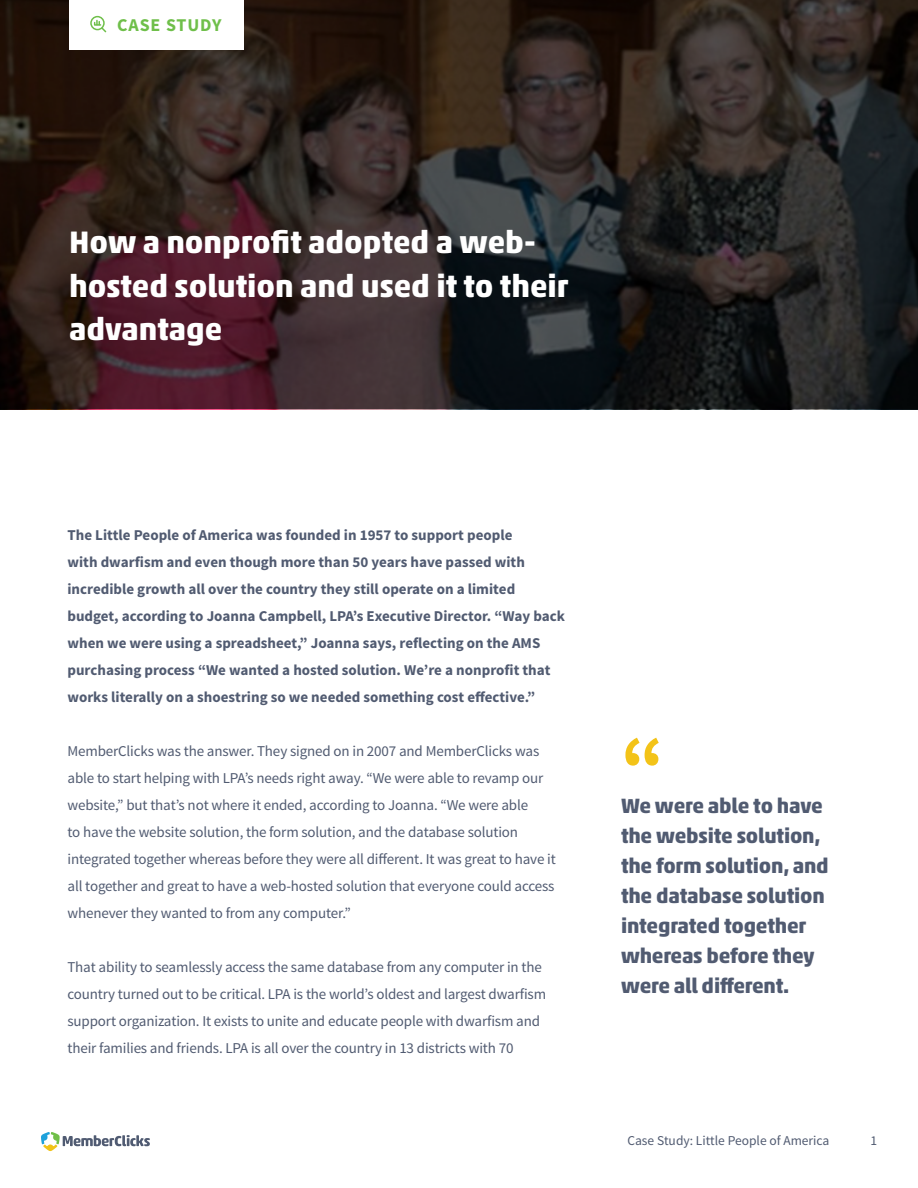
<style>
.page{position:relative;width:918px;height:1188px;background:#fff}
.page>*{position:absolute;margin:0;border:0;box-sizing:border-box;transform-origin:0 0}
.t1{font:700 81px "Source Sans Pro";color:#f3c318}
.t2{font:700 31.5px/43.5px "Akko Pro";color:#fff}
.t3{font:700 21px/30px "Akko Pro";letter-spacing:-.01em;color:#515b71}
.t4{font:700 18px "Source Sans Pro";letter-spacing:.05em;color:#6fbf4a}
.t5{font:15px/27px "Source Sans Pro";letter-spacing:-.01em;color:#515b71}
.t6{font:700 15px/27px "Source Sans Pro";color:#515b71}
.t7{font:13.5px "Source Sans Pro";color:#515b71}
</style>
<div class="page">
<svg style="left:41px;top:1132px;width:109px;height:19px"></svg>
<svg style="left:0;top:0;width:918px;height:409px;background:#2d2221"></svg>
<div style="left:69px;top:0;width:174px;height:49px;background:#fff"></div>
<div style="left:90px;top:16px;width:15px;height:14px;border:2px solid #6fbf4a;border-radius:50%"></div>
<svg style="left:94px;top:20px;width:13px;height:13px"></svg>
<p class="t4" style="left:117px;top:13px;width:106px">CASE STUDY</p>
<p class="t2" style="left:69px;top:220px;width:501px">How a nonprofit adopted a web&shy;hosted solution and used it to their advantage</p>
<p class="t6" style="left:68px;top:523px;width:499px">The Little People of America was founded in 1957 to support people<br>with dwarfism and even though more than 50 years have passed with incredible growth all over the country they still operate on a limited budget, according to Joanna Campbell, LPA’s Executive Director. “Way back when we were using a spreadsheet,” Joanna says, reflecting on the AMS purchasing process “We wanted a hosted solution. We’re a nonprofit that works literally on a shoestring so we needed something cost effective.”</p>
<p class="t5" style="left:68px;top:738px;width:490px">MemberClicks was the answer. They signed on in 2007 and MemberClicks was able to start helping with LPA’s needs right away. “We were able to revamp our website,” but that’s not where it ended, according to Joanna. “We were able<br>to have the website solution, the form solution, and the database solution integrated together whereas before they were all different. It was great to have it all together and great to have a web-hosted solution that everyone could access whenever they wanted to from any computer.”</p>
<p class="t5" style="left:68px;top:954px;width:480px">That ability to seamlessly access the same database from any computer in the country turned out to be critical. LPA is the world’s oldest and largest dwarfism support organization. It exists to unite and educate people with dwarfism and their families and friends. LPA is all over the country in 13 districts with 70</p>
<p class="t1" style="left:621px;top:714px;width:45px">“</p>
<p class="t3" style="left:621px;top:790px;width:209px">We were able to have the website solution, the form solution, and the database solution integrated together whereas before they were all different.</p>
<p class="t7" style="left:627px;top:1132px;width:204px">Case Study: Little People of America</p>
<p class="t7" style="left:870px;top:1132px;width:8px">1</p>
</div>
